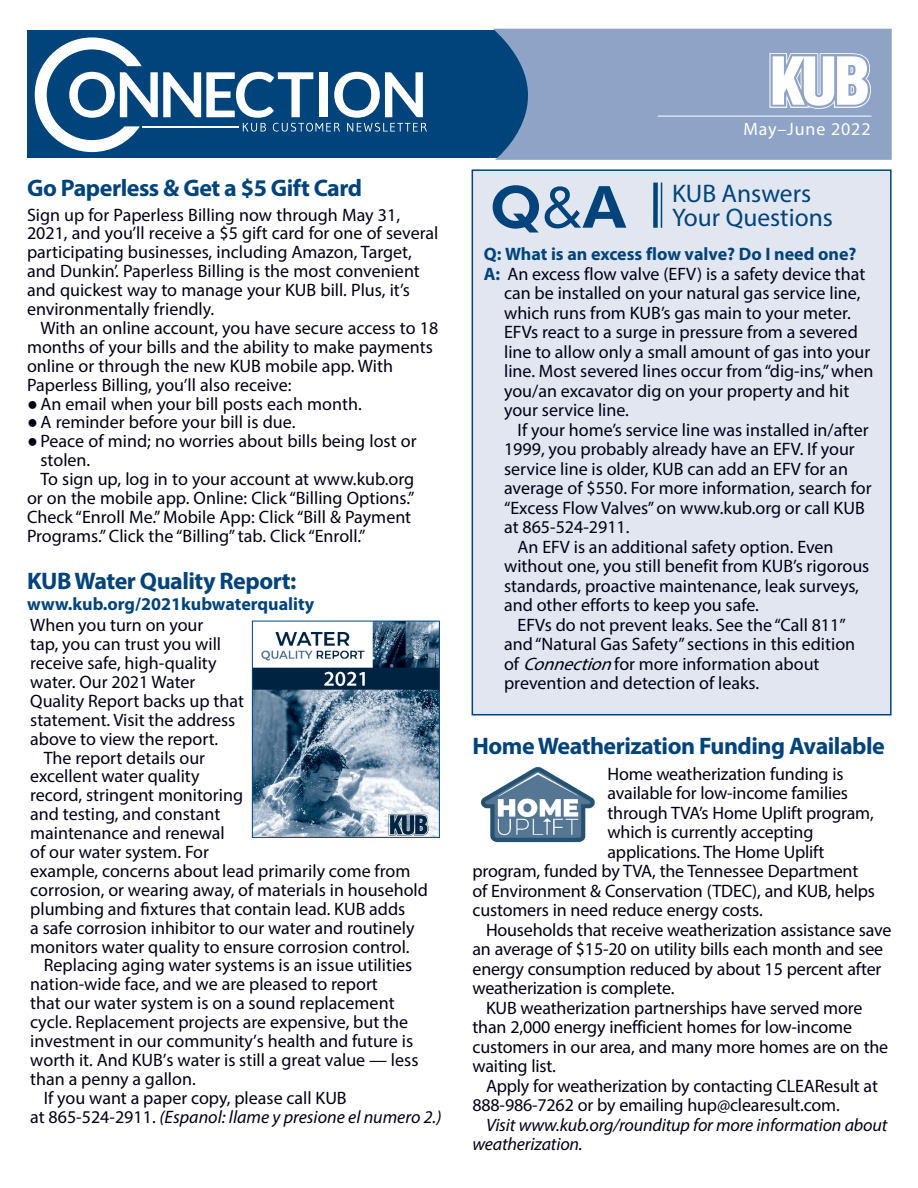
<style>
.page{position:relative;width:918px;height:1188px;background:#fff}
.page>*{position:absolute;margin:0;border:0;box-sizing:border-box;transform-origin:0 0}
.Headline{font:25.5px/24px "Myriad Pro";color:#00447b}
.Event_info{font:700 24px "Myriad Pro";letter-spacing:-.02em;color:#00447b}
.Article_text_serif{font:18px/18.9px "Myriad Pro";letter-spacing:-.01em;color:#000015}
.Event_info-2{font:18px/18.9px "Myriad Pro";color:#000015}
.Sans_serif_text{font:18px/19.5px "Myriad Pro";color:#000015}
.Article_text_serif-2{font:italic 18px/19.5px "Myriad Pro";letter-spacing:-.01em;color:#000015}
.Sans_serif_text-2{font:700 18px "Myriad Pro";color:#00447b}
.Event_info-3{font:700 18px "Myriad Pro";color:#00447b}
.t1{font:18px "Myriad Pro";letter-spacing:.05em;color:#fff}
.s1{font-family:"Garamond"}
.s2{font-style:italic}
.s3{font-weight:700;color:#00447b}
</style>
<div class="page">
<div style="left:472px;top:169px;width:420px;height:547px;background:#e2e6f0;border:2px solid #00447b"></div>
<div style="left:27px;top:30px;width:613px;height:128px;background:#00447b"></div>
<svg style="left:493px;top:29px;width:399px;height:131px;background:#849cc1"></svg>
<svg style="left:493px;top:185px;width:133px;height:48px"></svg>
<hr style="left:661px;top:183px;width:1px;height:45px;background:#00447b">
<div style="left:653px;top:183px;width:5px;height:45px;background:#00447b"></div>
<svg style="left:769px;top:53px;width:102px;height:56px"></svg>
<hr style="left:658px;top:116px;width:214px;height:1px;background:#fff">
<svg style="left:35px;top:37px;width:392px;height:115px"></svg>
<hr style="left:143px;top:127px;width:96px;height:1px;background:#fff">
<img style="left:481px;top:767px;width:114px;height:76px">
<img style="left:254px;top:623px;width:184px;height:213px">
<div style="left:252px;top:621px;width:188px;height:217px;border:1px solid #00447b"></div>
<p class="Event_info" style="left:27px;top:172px;width:337px">Go Paperless &amp; Get a $5 Gift Card</p>
<p class="Article_text_serif" style="left:27px;top:205px;width:413px">Sign up for Paperless Billing now through May 31, 2021, and you’ll receive a $5 gift card for one of several participating businesses, including Amazon, Target, and Dunkin’. Paperless Billing is the most convenient and quickest way to manage your KUB bill. Plus, it’s environmentally friendly.</p>
<p class="Article_text_serif" style="left:27px;top:318px;width:413px;text-indent:14px">With an online account, you have secure access to 18 months of your bills and the ability to make payments online or through the new KUB mobile app. With Paperless Billing, you’ll also receive:</p>
<p class="Article_text_serif" style="left:27px;top:394px;width:336px"><span class="s1">●</span>An email when your bill posts each month.</p>
<p class="Article_text_serif" style="left:27px;top:413px;width:270px"><span class="s1">●</span>A reminder before your bill is due.</p>
<p class="Article_text_serif" style="left:40px;top:432px;width:378px;text-indent:-14px"><span class="s1">●</span>Peace of mind; no worries about bills being lost or stolen.</p>
<p class="Article_text_serif" style="left:27px;top:469px;width:389px;text-indent:14px">To sign up, log in to your account at www.kub.org or on the mobile app. Online: Click “Billing Options.” Check “Enroll Me.” Mobile App: Click “Bill &amp; Payment Programs.” Click the “Billing” tab. Click “Enroll.”</p>
<p class="Event_info" style="left:27px;top:565px;width:271px">KUB Water Quality Report:</p>
<p class="Event_info-3" style="left:27px;top:592px;width:289px">www.kub.org/2021kubwaterquality</p>
<p class="Event_info-2" style="left:30px;top:615px;width:215px">When you turn on your<br>tap, you can trust you will receive safe, high-quality water. Our 2021 Water<br>Quality Report backs up that statement. Visit the address above to view the report.</p>
<p class="Event_info-2" style="left:30px;top:748px;width:399px;text-indent:14px">The report details our<br>excellent water quality<br>record, stringent monitoring<br>and testing, and constant<br>maintenance and renewal<br>of our water system. For<br>example, concerns about lead primarily come from corrosion, or wearing away, of materials in household plumbing and fixtures that contain lead. KUB adds<br>a safe corrosion inhibitor to our water and routinely monitors water quality to ensure corrosion control.</p>
<p class="Event_info-2" style="left:30px;top:956px;width:390px;text-indent:14px">Replacing aging water systems is an issue utilities nation-wide face, and we are pleased to report<br>that our water system is on a sound replacement cycle. Replacement projects are expensive, but the investment in our community’s health and future is worth it. And KUB’s water is still a great value — less than a penny a gallon.</p>
<p class="Event_info-2" style="left:30px;top:1088px;width:413px;text-indent:14px">If you want a paper copy, please call KUB<br>at 865-524-2911. <span class="s2">(Espanol: llame y presione el numero 2.)</span></p>
<p class="t1" style="left:743px;top:118px;width:129px">May–June 2022</p>
<p class="Headline" style="left:672px;top:181px;width:162px">KUB Answers<br>Your Questions</p>
<p class="Sans_serif_text-2" style="left:484px;top:242px;width:374px">Q: What is an excess flow valve? Do I need one?</p>
<p class="Sans_serif_text" style="left:504px;top:264px;width:371px;text-indent:-20px"><span class="s3">A:</span> An excess flow valve (EFV) is a safety device that can be installed on your natural gas service line, which runs from KUB’s gas main to your meter.<br>EFVs react to a surge in pressure from a severed line to allow only a small amount of gas into your line. Most severed lines occur from “dig-ins,” when you/an excavator dig on your property and hit your service line.</p>
<p class="Sans_serif_text" style="left:504px;top:420px;width:369px;text-indent:14px">If your home’s service line was installed in/after 1999, you probably already have an EFV. If your service line is older, KUB can add an EFV for an average of $550. For more information, search for “Excess Flow Valves” on www.kub.org or call KUB at 865-524-2911.</p>
<p class="Sans_serif_text" style="left:504px;top:537px;width:367px;text-indent:14px">An EFV is an additional safety option. Even without one, you still benefit from KUB’s rigorous standards, proactive maintenance, leak surveys, and other efforts to keep you safe.</p>
<p class="Sans_serif_text" style="left:504px;top:615px;width:353px;text-indent:14px">EFVs do not prevent leaks. See the “Call 811” and “Natural Gas Safety” sections in this edition of <span class="s2">Connection</span>for more information about prevention and detection of leaks.</p>
<p class="Event_info" style="left:472px;top:730px;width:414px">Home Weatherization Funding Available</p>
<p class="Article_text_serif" style="left:608px;top:764px;width:238px">Home weatherization funding is</p>
<p class="Article_text_serif" style="left:608px;top:783px;width:242px">available for low-income families</p>
<p class="Article_text_serif" style="left:608px;top:803px;width:268px">through TVA’s Home Uplift program,</p>
<p class="Article_text_serif" style="left:608px;top:822px;width:207px">which is currently accepting</p>
<p class="Article_text_serif" style="left:608px;top:842px;width:219px">applications. The Home Uplift</p>
<p class="Article_text_serif" style="left:472px;top:861px;width:387px">program, funded by TVA, the Tennessee Department</p>
<p class="Article_text_serif" style="left:472px;top:881px;width:404px">of Environment &amp; Conservation (TDEC), and KUB, helps</p>
<p class="Article_text_serif" style="left:472px;top:900px;width:292px">customers in need reduce energy costs.</p>
<p class="Article_text_serif" style="left:472px;top:919px;width:420px;line-height:19.5px;text-indent:14px">Households that receive weatherization assistance save an average of $15-20 on utility bills each month and see energy consumption reduced by about 15 percent after weatherization is complete.</p>
<p class="Article_text_serif" style="left:472px;top:997px;width:417px;line-height:19.5px;text-indent:14px">KUB weatherization partnerships have served more than 2,000 energy inefficient homes for low-income customers in our area, and many more homes are on the waiting list.</p>
<p class="Article_text_serif" style="left:472px;top:1075px;width:407px;line-height:19.5px;text-indent:14px">Apply for weatherization by contacting CLEAResult at<br>888-986-7262 or by emailing hup@clearesult.com.</p>
<p class="Article_text_serif-2" style="left:472px;top:1114px;width:416px;text-indent:14px">Visit www.kub.org/rounditup for more information about weatherization.</p>
</div>
